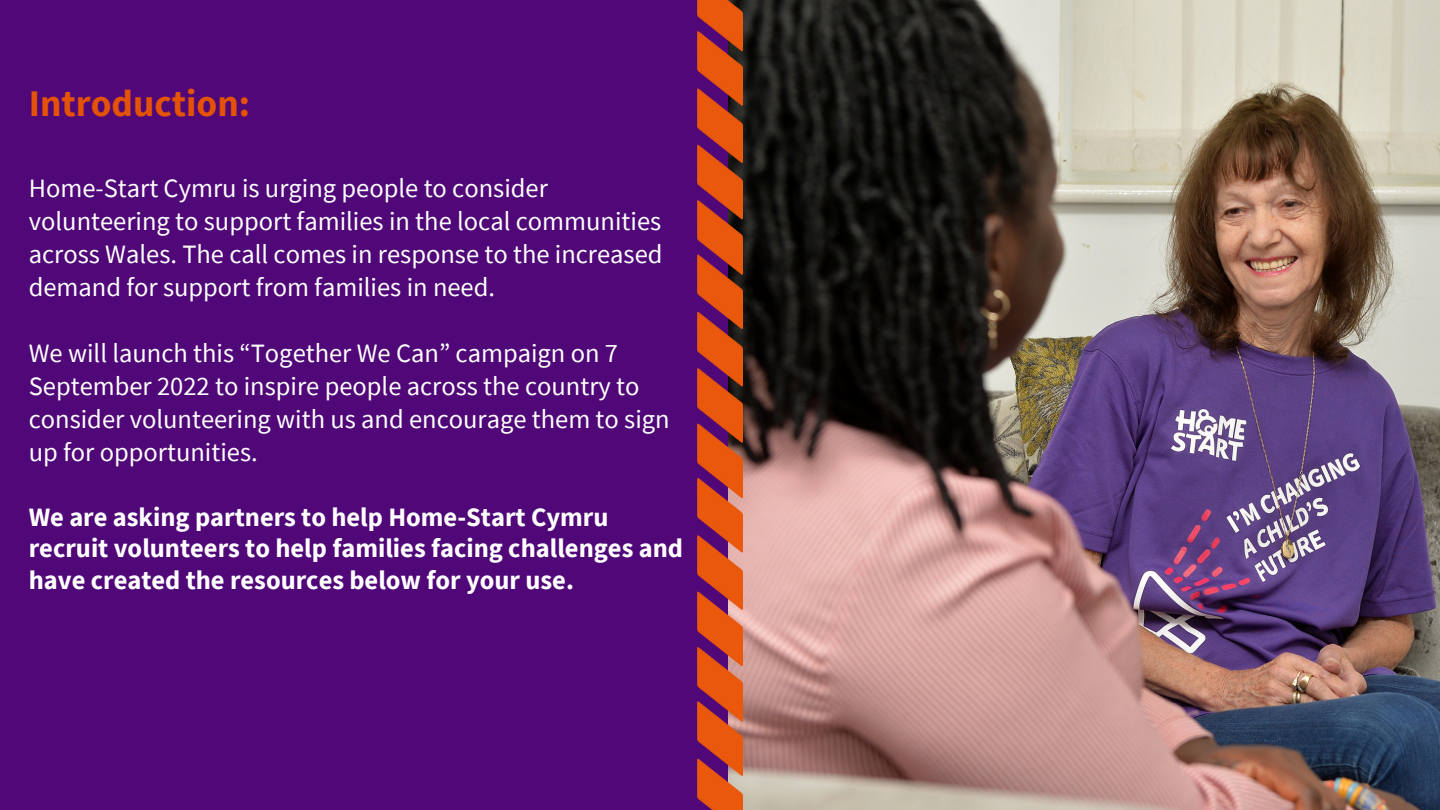
<style>
.page{position:relative;width:1440px;height:810px;background:#500778}
.page>*{position:absolute;margin:0;border:0;box-sizing:border-box;transform-origin:0 0}
.t1{font:700 37.5px "Source Sans Pro";color:#e35205}
.t2{font:26.5px/33px "Source Sans Pro";color:#fff}
.t3{font:700 26.5px/31.5px "Source Sans Pro";color:#fff}
</style>
<div class="page">
<img style="left:743px;top:0;width:697px;height:810px">
<img style="left:697px;top:0;width:46px;height:810px">
<h1 class="t1" style="left:29px;top:79px;width:223px">Introduction:</h1>
<p class="t2" style="left:29px;top:171px;width:635px">Home-Start Cymru is urging people to consider volunteering to support families in the local communities across Wales. The call comes in response to the increased demand for support from families in need.</p>
<p class="t2" style="left:29px;top:336px;width:642px">We will launch this “Together We Can” campaign on 7<br>September 2022 to inspire people across the country to consider volunteering with us and encourage them to sign up for opportunities.</p>
<p class="t3" style="left:29px;top:501px;width:656px">We are asking partners to help Home-Start Cymru recruit volunteers to help families facing challenges and have created the resources below for your use.</p>
</div>
